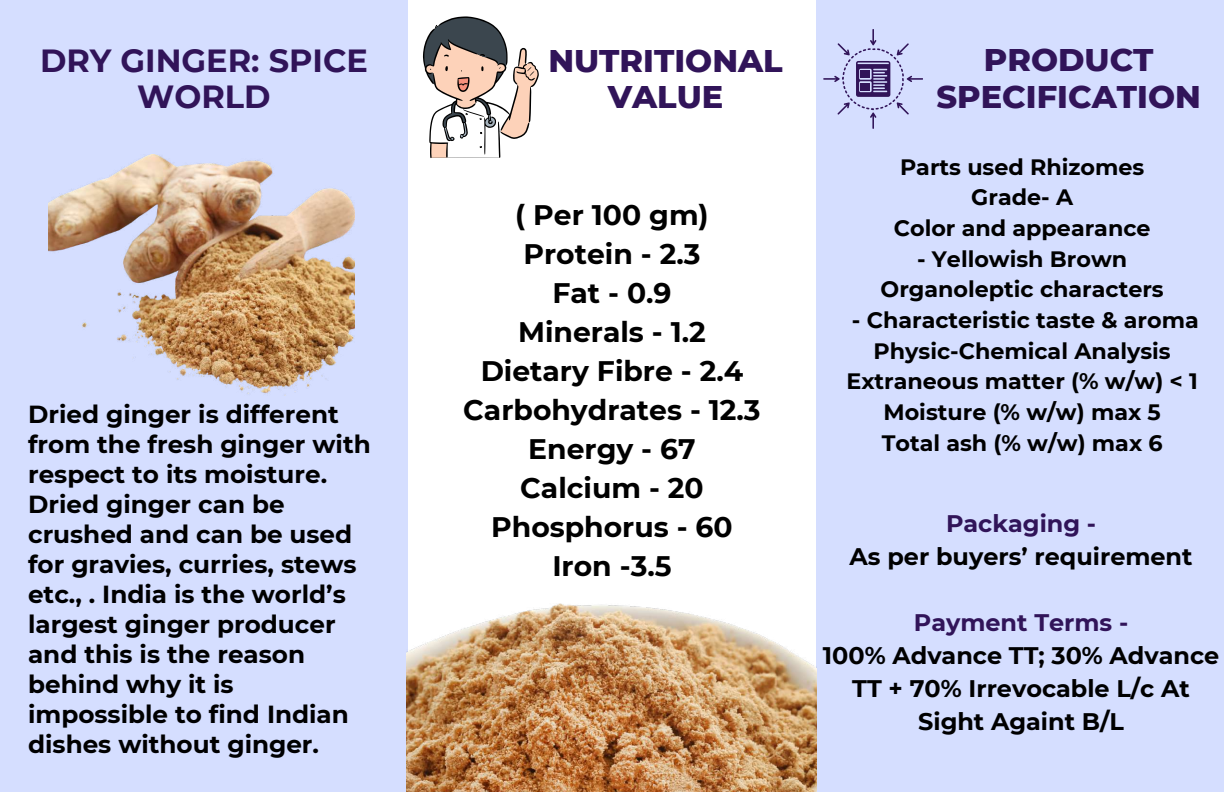
<style>
.page{position:relative;width:1224px;height:792px;background:#fff}
.page>*{position:absolute;margin:0;border:0;box-sizing:border-box;transform-origin:0 0}
.t1{font:800 32px/36.8px "Montserrat";color:#311459;text-align:center}
.t2{font:700 32px/36.8px "Montserrat";color:#311459;text-align:center}
.t3{font:700 28.2px/39px "Montserrat";color:#000;text-align:center}
.t4{font:700 24.7px/30px "Montserrat";color:#000}
.t5{font:700 23.9px/33px "Montserrat";color:#000;text-align:center}
.t6{font:700 23.9px "Montserrat";color:#311459}
.t7{font:700 22.2px/30.7px "Montserrat";color:#000;text-align:center}
</style>
<div class="page">
<div style="left:0;top:0;width:408px;height:792px;background:#d5deff"></div>
<div style="left:816px;top:0;width:408px;height:792px;background:#d5deff"></div>
<svg style="left:423px;top:16px;width:116px;height:142px"></svg>
<img style="left:49px;top:154px;width:306px;height:242px">
<img style="left:407px;top:603px;width:409px;height:189px">
<svg style="left:823px;top:29px;width:100px;height:100px"></svg>
<p class="t2" style="left:40px;top:42px;width:329px">DRY GINGER: SPICE<br>WORLD</p>
<p class="t4" style="left:28px;top:399px;width:344px">Dried ginger is different from the fresh ginger with respect to its moisture.<br>Dried ginger can be crushed and can be used for gravies, curries, stews etc., . India is the world’s largest ginger producer and this is the reason behind why it is impossible to find Indian dishes without ginger.</p>
<p class="t1" style="left:548px;top:42px;width:236px">NUTRITIONAL<br>VALUE</p>
<p class="t3" style="left:463px;top:195px;width:299px">( Per 100 gm)<br>Protein - 2.3<br>Fat - 0.9<br>Minerals - 1.2<br>Dietary Fibre - 2.4<br>Carbohydrates - 12.3<br>Energy - 67<br>Calcium - 20<br>Phosphorus - 60<br>Iron -3.5</p>
<p class="t1" style="left:937px;top:42px;width:266px">PRODUCT<br>SPECIFICATION</p>
<p class="t7" style="left:894px;top:151px;width:258px">Parts used Rhizomes<br>Grade- A<br>Color and appearance</p>
<p class="t7" style="left:881px;top:243px;width:285px">- Yellowish Brown<br>Organoleptic characters</p>
<p class="t7" style="left:846px;top:305px;width:354px">- Characteristic taste &amp; aroma<br>Physic-Chemical Analysis<br>Extraneous matter (% w/w) &lt; 1<br>Moisture (% w/w) max 5<br>Total ash (% w/w) max 6</p>
<p class="t6" style="left:946px;top:509px;width:152px">Packaging -</p>
<p class="t5" style="left:850px;top:540px;width:344px">As per buyers’ requirement</p>
<p class="t6" style="left:914px;top:608px;width:216px">Payment Terms -</p>
<p class="t5" style="left:823px;top:639px;width:398px">100% Advance TT; 30% Advance<br>TT + 70% Irrevocable L/c At<br>Sight Againt B/L</p>
</div>
